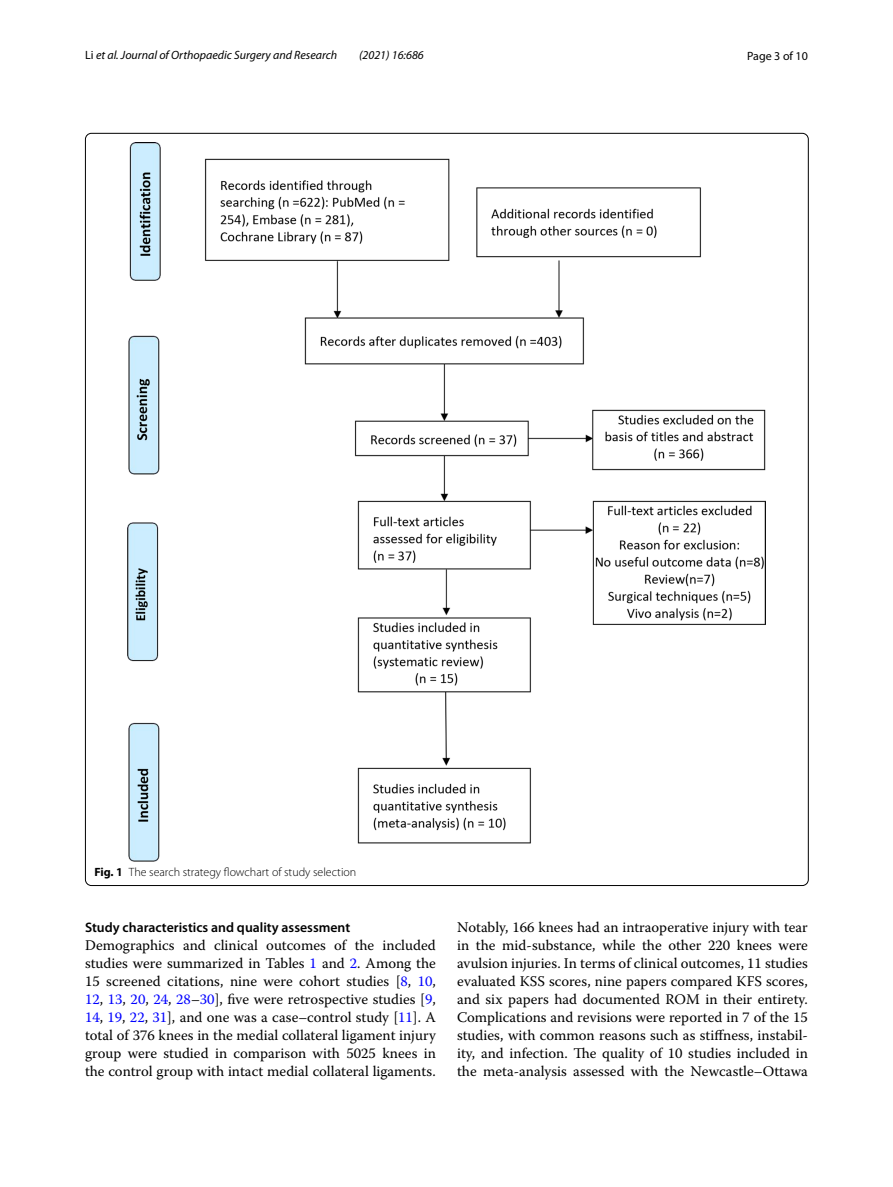
<style>
.page{position:relative;width:893px;height:1187px;background:#fff}
.page>*{position:absolute;margin:0;border:0;box-sizing:border-box;transform-origin:0 0}
.t1{font:14.7px/18px "Warnock Pro";color:#000;text-align:justify}
.t2{font:600 13.8px "Myriad Pro";color:#000}
.t3{font:italic 12px "Myriad Pro";color:#000}
.t4{font:300 12px "Myriad Pro";color:#000}
.t5{font:12px "Myriad Pro";color:#000}
.s1{font-style:normal}
.s2{font-weight:700}
.s3{color:#00f}
</style>
<div class="page">
<img style="left:128px;top:142px;width:638px;height:719px">
<p class="t3" style="left:85px;top:48px;width:254px"><span class="s1">Li</span> et al. Journal of Orthopaedic Surgery and Research</p>
<p class="t3" style="left:359px;top:48px;width:66px">(2021) 16:686</p>
<p class="t5" style="left:747px;top:48px;width:62px">Page 3 of 10</p>
<p class="t4" style="left:94px;top:865px;width:263px"><span class="s2">Fig. 1</span> The search strategy flowchart of study selection</p>
<p class="t2" style="left:85px;top:918px;width:267px">Study characteristics and quality assessment</p>
<p class="t1" style="left:85px;top:935px;width:352px">Demographics and clinical outcomes of the included studies were summarized in Tables <span class="s3">1</span> and <span class="s3">2</span>. Among the 15 screened citations, nine were cohort studies [<span class="s3">8</span>, <span class="s3">10</span>, <span class="s3">12</span>, <span class="s3">13</span>, <span class="s3">20</span>, <span class="s3">24</span>, <span class="s3">28</span>–<span class="s3">30</span>], five were retrospective studies [<span class="s3">9</span>, <span class="s3">14</span>, <span class="s3">19</span>, <span class="s3">22</span>, <span class="s3">31</span>], and one was a case–control study [<span class="s3">11</span>]. A total of 376 knees in the medial collateral ligament injury group were studied in comparison with 5025 knees in the control group with intact medial collateral ligaments.</p>
<p class="t1" style="left:457px;top:917px;width:352px">Notably, 166 knees had an intraoperative injury with tear in the mid-substance, while the other 220 knees were avulsion injuries. In terms of clinical outcomes, 11 studies evaluated KSS scores, nine papers compared KFS scores, and six papers had documented ROM in their entirety.<br>Complications and revisions were reported in 7 of the 15 studies, with common reasons such as stiffness, instabil&shy;ity, and infection. The quality of 10 studies included in the meta-analysis assessed with the Newcastle–Ottawa</p>
</div>
